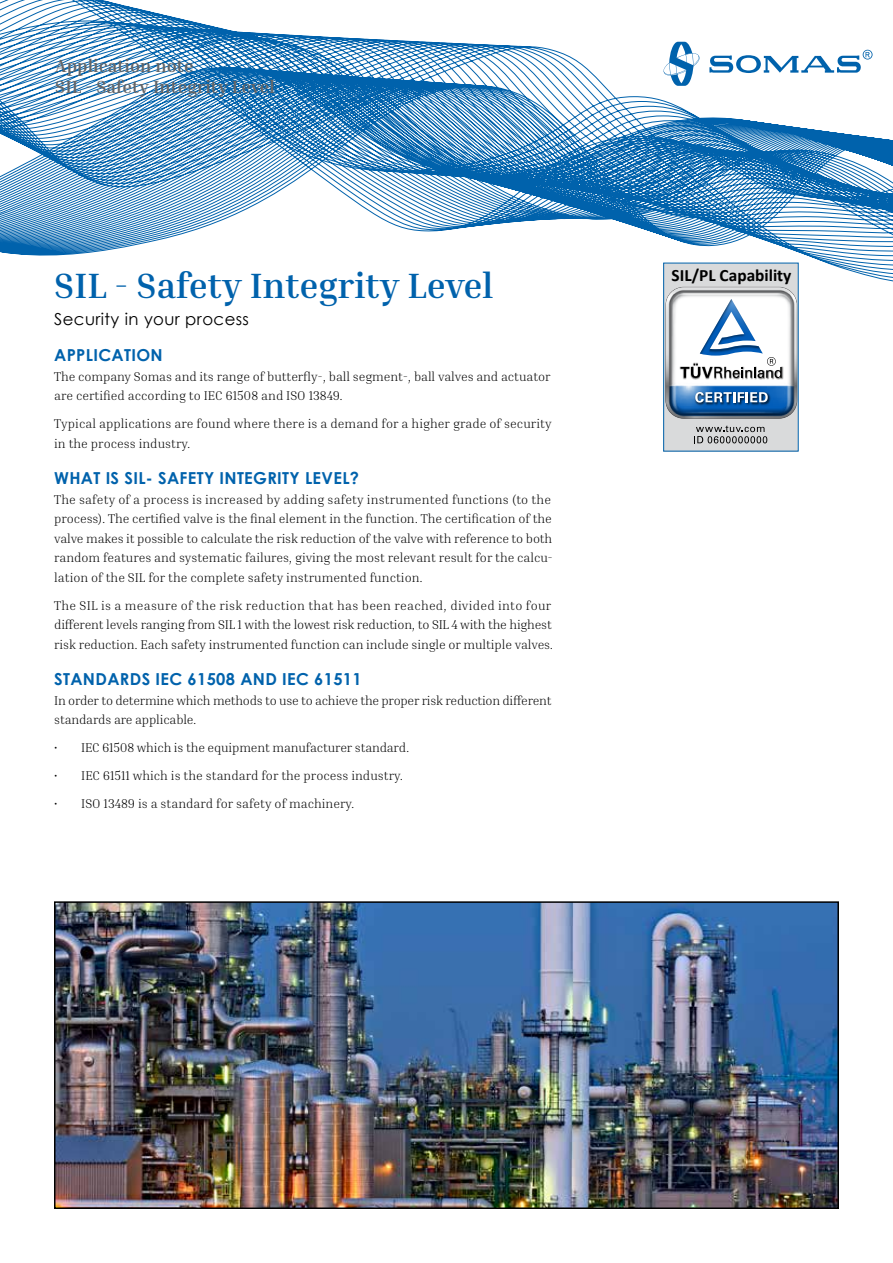
<style>
.page{position:relative;width:893px;height:1263px;background:#fff}
.page>*{position:absolute;margin:0;border:0;box-sizing:border-box;transform-origin:0 0}
.t1{font:700 36px "Inria Serif";color:#0062ac}
.t2{font:700 18px/21.6px "Inria Serif";color:#646567}
.t3{font:700 17.25px "Calibri";color:#000}
.t4{font:700 16.5px "Century Gothic";letter-spacing:.02em;color:#0062ac}
.t5{font:16.5px "Century Gothic";letter-spacing:.025em;color:#000}
.t6{font:300 12.75px/19.5px "Inria Serif";letter-spacing:-.005em;color:#000}
</style>
<div class="page">
<div style="left:664px;top:263px;width:134px;height:188px;background:#d9dadb"></div>
<svg style="left:665px;top:331px;width:131px;height:88px;background:#93abc4"></svg>
<svg style="left:694px;top:426px;width:73px;height:17px"></svg>
<div style="left:663px;top:263px;width:135px;height:188px;border:1px solid #0062ac"></div>
<img style="left:57px;top:904px;width:779px;height:302px">
<div style="left:54px;top:901px;width:785px;height:308px;border:2px solid #000"></div>
<svg style="left:0;top:0;width:893px;height:331px"></svg>
<h2 class="t2" style="left:55px;top:54px;width:221px">Application note<br>SIL - Safety Integrity Level</h2>
<h1 class="t1" style="left:54px;top:263px;width:441px">SIL - Safety Integrity Level</h1>
<p class="t5" style="left:54px;top:307px;width:196px">Security in your process</p>
<p class="t4" style="left:54px;top:343px;width:110px">APPLICATION</p>
<p class="t6" style="left:54px;top:366px;width:498px">The company Somas and its range of butterfly-, ball segment-, ball valves and actuator are certified according to IEC 61508 and ISO 13849.</p>
<p class="t6" style="left:54px;top:414px;width:499px">Typical applications are found where there is a demand for a higher grade of security in the process industry.</p>
<p class="t4" style="left:54px;top:466px;width:306px">WHAT IS SIL- SAFETY INTEGRITY LEVEL?</p>
<p class="t6" style="left:54px;top:489px;width:500px">The safety of a process is increased by adding safety instrumented functions (to the process). The certified valve is the final element in the function. The certification of the valve makes it possible to calculate the risk reduction of the valve with reference to both random features and systematic failures, giving the most relevant result for the calcu&shy;lation of the SIL for the complete safety instrumented function.</p>
<p class="t6" style="left:54px;top:595px;width:501px">The SIL is a measure of the risk reduction that has been reached, divided into four different levels ranging from SIL 1 with the lowest risk reduction, to SIL 4 with the highest risk reduction. Each safety instrumented function can include single or multiple valves.</p>
<p class="t4" style="left:54px;top:667px;width:309px">STANDARDS IEC 61508 AND IEC 61511</p>
<p class="t6" style="left:54px;top:690px;width:499px">In order to determine which methods to use to achieve the proper risk reduction different standards are applicable.</p>
<p class="t6" style="left:54px;top:738px;width:357px">• IEC 61508 which is the equipment manufacturer standard.</p>
<p class="t6" style="left:54px;top:766px;width:351px">• IEC 61511 which is the standard for the process industry.</p>
<p class="t6" style="left:54px;top:794px;width:302px">• ISO 13489 is a standard for safety of machinery.</p>
<h3 class="t3" style="left:672px;top:263px;width:121px">SIL/PL Capability</h3>
</div>
